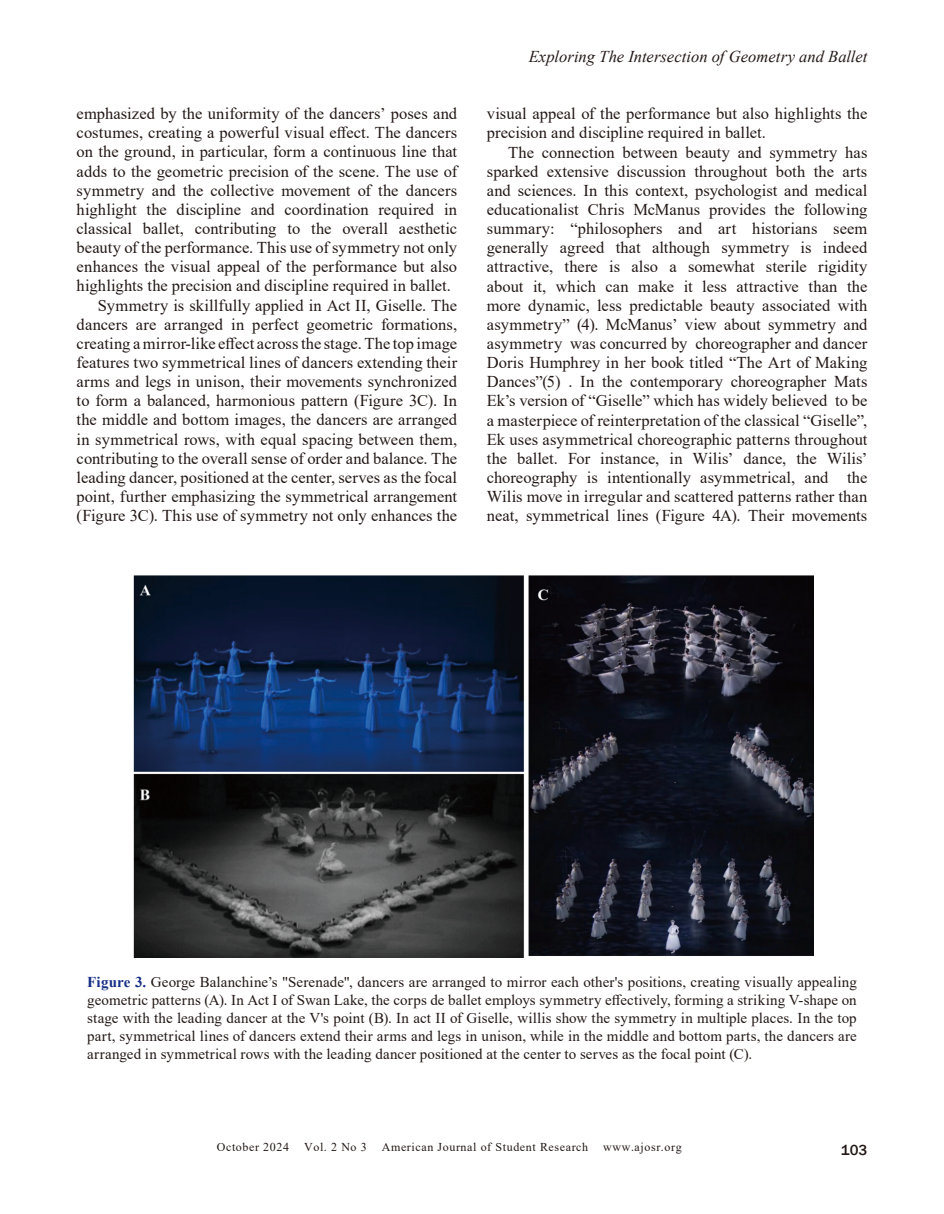
<style>
.page{position:relative;width:944px;height:1214px;background:#fff}
.page>*{position:absolute;margin:0;border:0;box-sizing:border-box;transform-origin:0 0}
._4_3_Body{font:16.5px/19.2px "Times New Roman";color:#231916;text-align:justify}
.t1{font:italic 16.5px "Times New Roman";color:#231916}
._6_2_Figure_-_text{font:15px/18px "Times New Roman";letter-spacing:.005em;color:#231916;text-align:justify}
.t2{font:500 15px "Franklin Gothic";color:#231916}
.t3{font:12px "Times New Roman";letter-spacing:.05em;color:#231916}
.s1{font-weight:700;color:#152e87}
</style>
<div class="page">
<img style="left:133px;top:575px;width:681px;height:382px">
<p class="_4_3_Body" style="left:77px;top:103px;width:382px">emphasized by the uniformity of the dancers’ poses and costumes, creating a powerful visual effect. The dancers on the ground, in particular, form a continuous line that adds to the geometric precision of the scene. The use of symmetry and the collective movement of the dancers highlight the discipline and coordination required in classical ballet, contributing to the overall aesthetic beauty of the performance. This use of symmetry not only enhances the visual appeal of the performance but also highlights the precision and discipline required in ballet.</p>
<p class="_4_3_Body" style="left:77px;top:295px;width:382px;text-indent:21px">Symmetry is skillfully applied in Act II, Giselle. The dancers are arranged in perfect geometric formations, creating a mirror-like effect across the stage. The top image features two symmetrical lines of dancers extending their arms and legs in unison, their movements synchronized to form a balanced, harmonious pattern (Figure 3C). In the middle and bottom images, the dancers are arranged in symmetrical rows, with equal spacing between them, contributing to the overall sense of order and balance. The leading dancer, positioned at the center, serves as the focal point, further emphasizing the symmetrical arrangement (Figure 3C). This use of symmetry not only enhances the</p>
<p class="t1" style="left:529px;top:45px;width:340px">Exploring The Intersection of Geometry and Ballet</p>
<p class="_4_3_Body" style="left:487px;top:104px;width:382px">visual appeal of the performance but also highlights the precision and discipline required in ballet.</p>
<p class="_4_3_Body" style="left:487px;top:142px;width:382px;text-indent:21px">The connection between beauty and symmetry has sparked extensive discussion throughout both the arts and sciences. In this context, psychologist and medical educationalist Chris McManus provides the following summary: “philosophers and art historians seem generally agreed that although symmetry is indeed attractive, there is also a somewhat sterile rigidity about it, which can make it less attractive than the more dynamic, less predictable beauty associated with asymmetry” (4). McManus’ view about symmetry and asymmetry was concurred by choreographer and dancer Doris Humphrey in her book titled “The Art of Making Dances”(5) . In the contemporary choreographer Mats Ek’s version of “Giselle” which has widely believed to be a masterpiece of reinterpretation of the classical “Giselle”, Ek uses asymmetrical choreographic patterns throughout the ballet. For instance, in Wilis’ dance, the Wilis’ choreography is intentionally asymmetrical, and the Wilis move in irregular and scattered patterns rather than neat, symmetrical lines (Figure 4A). Their movements</p>
<p class="_6_2_Figure_-_text" style="left:87px;top:972px;width:771px"><span class="s1">Figure 3.</span> George Balanchine’s "Serenade", dancers are arranged to mirror each other's positions, creating visually appealing geometric patterns (A). In Act I of Swan Lake, the corps de ballet employs symmetry effectively, forming a striking V-shape on stage with the leading dancer at the V's point (B). In act II of Giselle, willis show the symmetry in multiple places. In the top part, symmetrical lines of dancers extend their arms and legs in unison, while in the middle and bottom parts, the dancers are arranged in symmetrical rows with the leading dancer positioned at the center to serves as the focal point (C).</p>
<p class="t3" style="left:217px;top:1138px;width:151px">October 2024 Vol. 2 No 3</p>
<p class="t3" style="left:382px;top:1138px;width:208px">American Journal of Student Research</p>
<p class="t3" style="left:603px;top:1138px;width:80px">www.ajosr.org</p>
<p class="t2" style="left:840px;top:1140px;width:28px">103</p>
</div>
